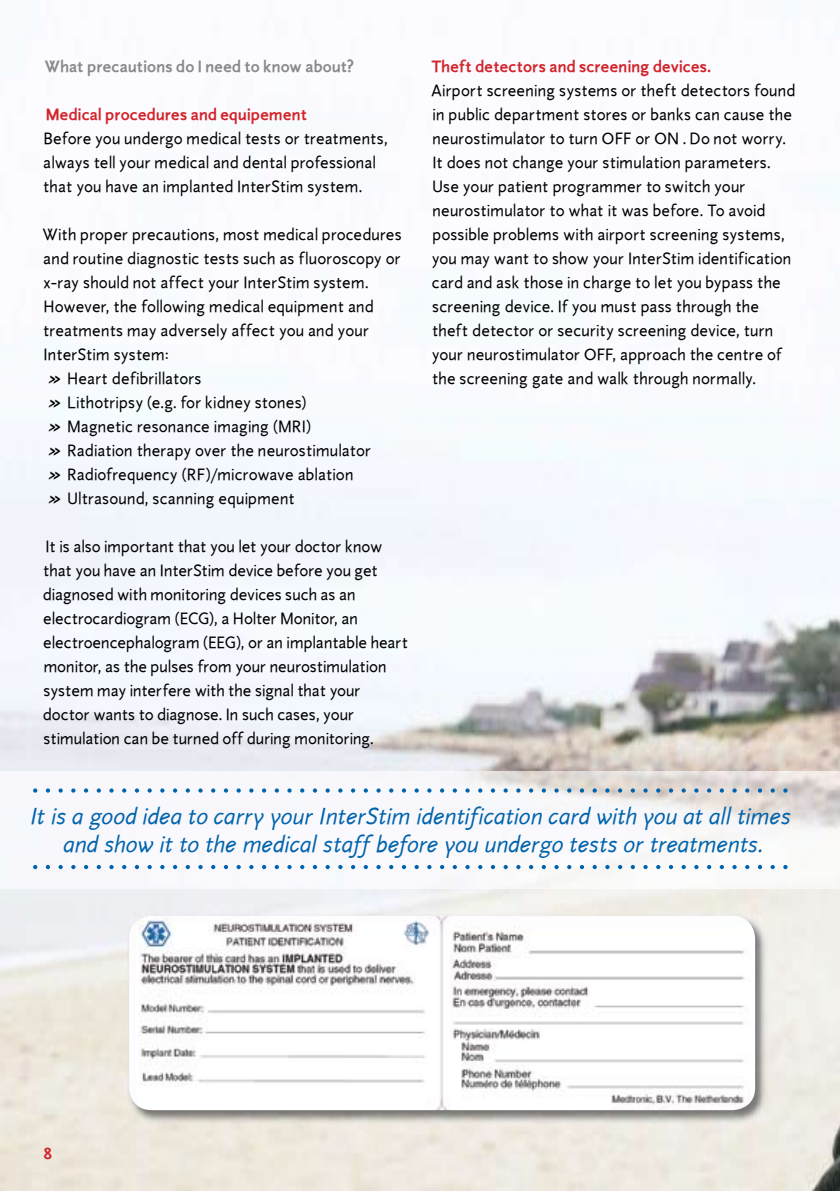
<style>
.page{position:relative;width:840px;height:1191px;background:#fff}
.page>*{position:absolute;margin:0;border:0;box-sizing:border-box;transform-origin:0 0}
.t1{font:italic 24px/28px "Full Life Sans";color:#0063ac;text-align:center}
.t2{font:17px/24px "Full Life Sans";color:#000}
.t3{font:700 17px "Full Life Sans";letter-spacing:.01em;color:#d2232a}
.t4{font:700 17px "Full Life Sans";letter-spacing:.01em;color:#88898c}
.s1{font-weight:700;font-style:italic;font-size:20px}
</style>
<div class="page">
<img style="left:0;top:0;width:839px;height:1191px">
<img style="left:127px;top:914px;width:640px;height:209px">
<img style="left:129px;top:916px;width:625px;height:194px;border-radius:23px">
<img style="left:0;top:772px;width:839px;height:116px">
<svg style="left:33px;top:788px;width:754px;height:4px"></svg>
<svg style="left:33px;top:865px;width:754px;height:4px"></svg>
<p class="t4" style="left:45px;top:57px;width:310px">What precautions do I need to know about?</p>
<p class="t3" style="left:46px;top:105px;width:262px">Medical procedures and equipement</p>
<p class="t2" style="left:44px;top:127px;width:346px">Before you undergo medical tests or treatments, always tell your medical and dental professional that you have an implanted InterStim system.</p>
<p class="t2" style="left:43px;top:223px;width:360px">With proper precautions, most medical procedures and routine diagnostic tests such as fluoroscopy or x-ray should not affect your InterStim system.<br>However, the following medical equipment and treatments may adversely affect you and your InterStim system:<br><span class="s1">»</span> Heart defibrillators<br><span class="s1">»</span> Lithotripsy (e.g. for kidney stones)<br><span class="s1">»</span> Magnetic resonance imaging (MRI)<br><span class="s1">»</span> Radiation therapy over the neurostimulator<br><span class="s1">»</span> Radiofrequency (RF)/microwave ablation<br><span class="s1">»</span> Ultrasound, scanning equipment</p>
<p class="t2" style="left:43px;top:535px;width:366px">It is also important that you let your doctor know that you have an InterStim device before you get diagnosed with monitoring devices such as an electrocardiogram (ECG), a Holter Monitor, an electroencephalogram (EEG), or an implantable heart monitor, as the pulses from your neurostimulation system may interfere with the signal that your doctor wants to diagnose. In such cases, your stimulation can be turned off during monitoring.</p>
<p class="t3" style="left:431px;top:57px;width:281px">Theft detectors and screening devices.</p>
<p class="t2" style="left:431px;top:79px;width:365px">Airport screening systems or theft detectors found in public department stores or banks can cause the neurostimulator to turn OFF or ON . Do not worry.<br>It does not change your stimulation parameters.<br>Use your patient programmer to switch your neurostimulator to what it was before. To avoid possible problems with airport screening systems, you may want to show your InterStim identification card and ask those in charge to let you bypass the screening device. If you must pass through the theft detector or security screening device, turn your neurostimulator OFF, approach the centre of the screening gate and walk through normally.</p>
<h1 class="t1" style="left:30px;top:802px;width:761px">It is a good idea to carry your InterStim identification card with you at all times and show it to the medical staff before you undergo tests or treatments.</h1>
<p class="t3" style="left:43px;top:1144px;width:10px">8</p>
</div>
